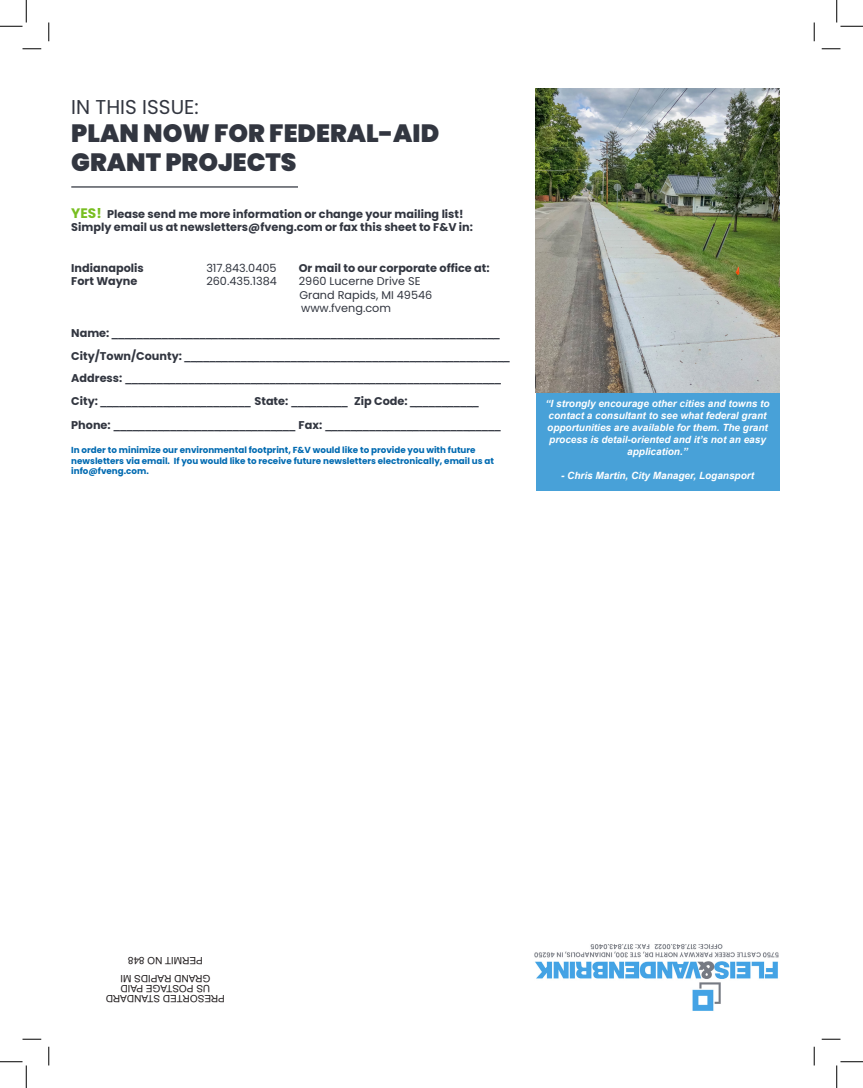
<style>
.page{position:relative;width:863px;height:1088px;background:#fff}
.page>*{position:absolute;margin:0;border:0;box-sizing:border-box;transform-origin:0 0}
.t1{font:900 25px/28.8px "Poppins";color:#323640}
.t2{font:20px "Poppins";color:#323640}
.t3{font:700 11.25px "Arial";color:#323640}
.t4{font:700 11.25px "Poppins";color:#323640}
.t5{font:11.25px "Poppins";color:#323640}
.t6{font:italic 700 10px/12px "Arial";color:#fff;text-align:center}
.t7{font:10px "Arial";color:#231f20}
.t8{font:700 8.75px "Poppins";color:#006ab1}
.s1{font-size:13.75px;color:#78be21}
.s2{font-family:"Poppins"}
</style>
<div class="page">
<img style="left:534px;top:944px;width:245px;height:67px">
<div style="left:536px;top:393px;width:243px;height:98px;background:#48a1d8"></div>
<hr style="left:71px;top:186px;width:227px;height:2px;background:#323640">
<img style="left:536px;top:88px;width:243px;height:305px">
<svg style="left:22px;top:48px;width:19px;height:2px"></svg>
<svg style="left:821px;top:48px;width:19px;height:2px"></svg>
<svg style="left:22px;top:1038px;width:19px;height:2px"></svg>
<svg style="left:821px;top:1038px;width:19px;height:2px"></svg>
<svg style="left:48px;top:22px;width:2px;height:19px"></svg>
<svg style="left:48px;top:1046px;width:2px;height:19px"></svg>
<svg style="left:813px;top:22px;width:2px;height:19px"></svg>
<svg style="left:813px;top:1046px;width:2px;height:19px"></svg>
<svg style="left:0;top:0;width:27px;height:27px"></svg>
<svg style="left:0;top:1061px;width:27px;height:27px"></svg>
<svg style="left:836px;top:0;width:26px;height:27px"></svg>
<svg style="left:836px;top:1061px;width:26px;height:27px"></svg>
<p class="t2" style="left:71px;top:95px;width:129px">IN THIS ISSUE:</p>
<p class="t1" style="left:71px;top:119px;width:369px">PLAN NOW FOR FEDERAL-AID<br>GRANT PROJECTS</p>
<p class="t4" style="left:71px;top:207px;width:394px"><span class="s1">YES!</span> Please send me more information or change your mailing list!</p>
<p class="t4" style="left:71px;top:221px;width:403px">Simply email us at newsletters@fveng.com or fax this sheet to F&amp;V in:</p>
<p class="t4" style="left:71px;top:261px;width:74px">Indianapolis</p>
<p class="t5" style="left:206px;top:261px;width:72px">317.843.0405</p>
<p class="t4" style="left:299px;top:261px;width:192px">Or mail to our corporate office at:</p>
<p class="t4" style="left:71px;top:275px;width:68px">Fort Wayne</p>
<p class="t5" style="left:206px;top:275px;width:72px">260.435.1384</p>
<p class="t5" style="left:299px;top:275px;width:123px">2960 Lucerne Drive SE</p>
<p class="t5" style="left:299px;top:288px;width:134px">Grand Rapids, MI 49546</p>
<p class="t5" style="left:301px;top:302px;width:91px">www.fveng.com</p>
<p class="t3" style="left:71px;top:325px;width:430px"><span class="s2">Name:</span> ______________________________________________________________</p>
<p class="t3" style="left:71px;top:347px;width:440px"><span class="s2">City/Town/County:</span> ____________________________________________________</p>
<p class="t3" style="left:71px;top:370px;width:431px"><span class="s2">Address:</span> ____________________________________________________________</p>
<p class="t3" style="left:71px;top:392px;width:409px"><span class="s2">City:</span> ________________________ <span class="s2">State:</span> _________ <span class="s2">Zip Code:</span> ___________</p>
<p class="t3" style="left:71px;top:417px;width:431px"><span class="s2">Phone:</span> _____________________________ <span class="s2">Fax:</span> ____________________________</p>
<p class="t8" style="left:71px;top:445px;width:406px">In order to minimize our environmental footprint, F&amp;V would like to provide you with future</p>
<p class="t8" style="left:71px;top:455px;width:424px">newsletters via email. If you would like to receive future newsletters electronically, email us at</p>
<p class="t8" style="left:71px;top:466px;width:79px">info@fveng.com.</p>
<p class="t6" style="left:545px;top:398px;width:225px">“I strongly encourage other cities and towns to contact a consultant to see what federal grant opportunities are available for them. The grant process is detail-oriented and it’s not an easy application.”</p>
<p class="t6" style="left:561px;top:470px;width:194px">- Chris Martin, City Manager, Logansport</p>
<p class="t7" style="left:203px;top:967px;width:76px;rotate:-180deg">PERMIT NO 848</p>
<p class="t7" style="left:210px;top:985px;width:92px;rotate:-180deg">GRAND RAPIDS MI</p>
<p class="t7" style="left:210px;top:995px;width:91px;rotate:-180deg">US POSTAGE PAID</p>
<p class="t7" style="left:225px;top:1005px;width:121px;rotate:-180deg">PRESORTED STANDARD</p>
</div>
